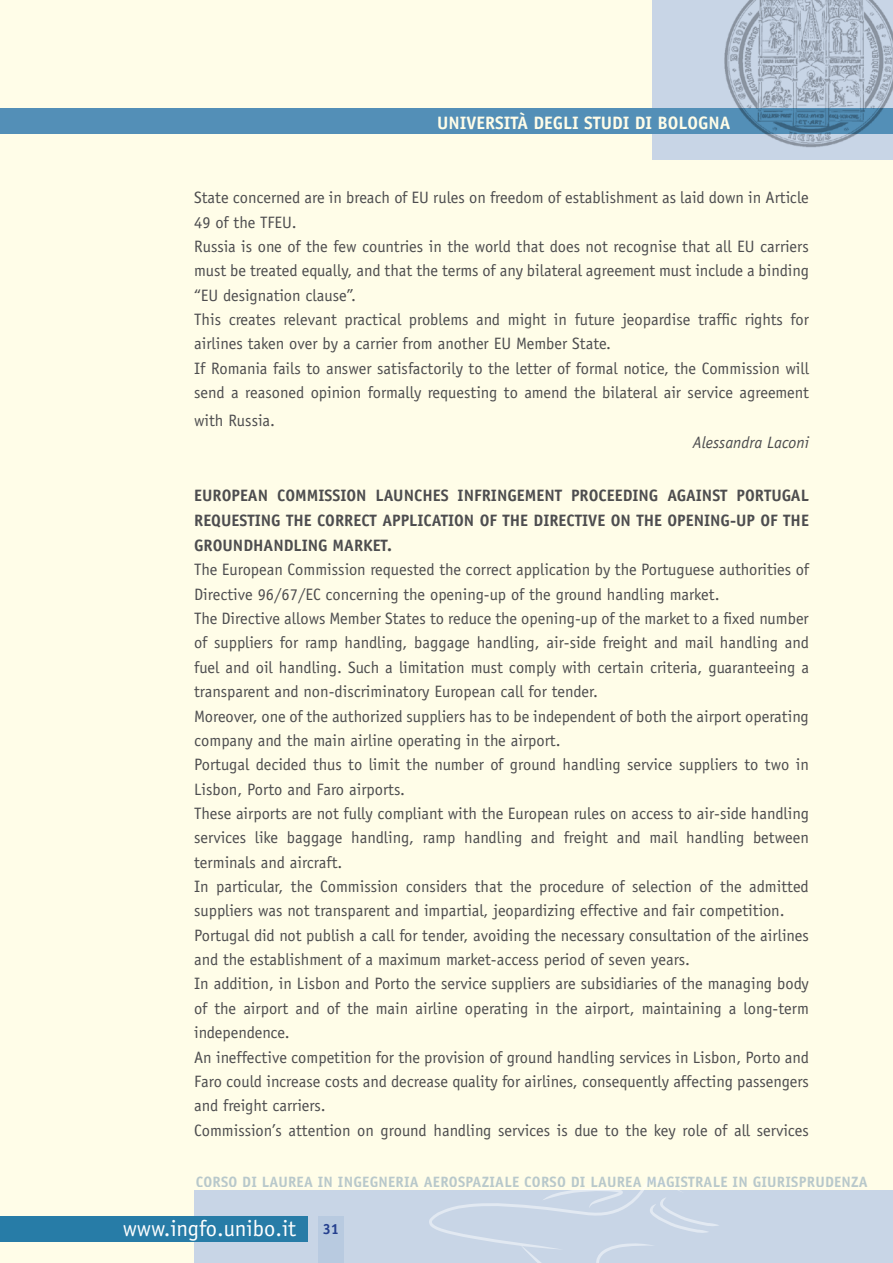
<style>
.page{position:relative;width:893px;height:1263px;background:#fffde8}
.page>*{position:absolute;margin:0;border:0;box-sizing:border-box;transform-origin:0 0}
.t1{font:22.5px "Officina Sans Std";color:#fff}
.t2{font:700 18px "Officina Sans Std";color:#fffde8}
.t3{font:16.5px/24.3px "Officina Sans Std";color:#4d4d4f}
.t4{font:700 16.5px "Officina Sans Std";color:#4d4d4f}
.t5{font:italic 16.5px "Officina Sans Std";color:#4d4d4f}
.t6{font:700 15px "Officina Sans Std";letter-spacing:.015em;color:#b8cae0}
.t7{font:700 14.7px "Officina Sans Std";color:#25408f}
</style>
<div class="page">
<div style="left:194px;top:1191px;width:699px;height:72px;background:#c8d5e6"></div>
<svg style="left:428px;top:1180px;width:292px;height:83px"></svg>
<div style="left:652px;top:0;width:241px;height:159px;background:#c8d5e6"></div>
<div style="left:0;top:1216px;width:307px;height:26px;background:#277ca7"></div>
<div style="left:318px;top:1216px;width:25px;height:47px;background:#b8cae0"></div>
<div style="left:0;top:108px;width:893px;height:26px;background:#538fb7"></div>
<img style="left:724px;top:0;width:169px;height:148px">
<p class="t2" style="left:437px;top:111px;width:295px">UNIVERSITÀ DEGLI STUDI DI BOLOGNA</p>
<p class="t3" style="left:194px;top:186px;width:616px">State concerned are in breach of EU rules on freedom of establishment as laid down in Article 49 of the TFEU.<br>Russia is one of the few countries in the world that does not recognise that all EU carriers must be treated equally, and that the terms of any bilateral agreement must include a binding “EU designation clause”.<br>This creates relevant practical problems and might in future jeopardise traffic rights for airlines taken over by a carrier from another EU Member State.<br>If Romania fails to answer satisfactorily to the letter of formal notice, the Commission will send a reasoned opinion formally requesting to amend the bilateral air service agreement</p>
<p class="t3" style="left:194px;top:408px;width:82px">with Russia.</p>
<p class="t5" style="left:693px;top:433px;width:118px">Alessandra Laconi</p>
<p class="t4" style="left:194px;top:485px;width:18px">EUROPEAN</p>
<p class="t4" style="left:277px;top:485px;width:19px">COMMISSION</p>
<p class="t4" style="left:376px;top:485px;width:10px">LAUNCHES</p>
<p class="t4" style="left:458px;top:485px;width:10px">INFRINGEMENT</p>
<p class="t4" style="left:571px;top:485px;width:10px">PROCEEDING</p>
<p class="t4" style="left:667px;top:485px;width:10px">AGAINST</p>
<p class="t4" style="left:736px;top:485px;width:19px">PORTUGAL</p>
<p class="t4" style="left:194px;top:510px;width:37px">REQUESTING</p>
<p class="t4" style="left:286px;top:510px;width:10px">THE</p>
<p class="t4" style="left:317px;top:510px;width:10px">CORRECT</p>
<p class="t4" style="left:382px;top:510px;width:10px">APPLICATION</p>
<p class="t4" style="left:480px;top:510px;width:33px">OF THE</p>
<p class="t4" style="left:534px;top:510px;width:19px">DIRECTIVE</p>
<p class="t4" style="left:611px;top:510px;width:35px">ON THE</p>
<p class="t4" style="left:667px;top:510px;width:10px">OPENING</p>
<p class="t4" style="left:730px;top:510px;width:63px">-UPOFTHE</p>
<p class="t4" style="left:194px;top:535px;width:11px">GROUNDHANDLING</p>
<p class="t4" style="left:333px;top:535px;width:11px">MAR</p>
<p class="t4" style="left:363px;top:535px;width:30px">KET.</p>
<p class="t3" style="left:194px;top:558px;width:616px">The European Commission requested the correct application by the Portuguese authorities of Directive 96/67/EC concerning the opening-up of the ground handling market.<br>The Directive allows Member States to reduce the opening-up of the market to a fixed number of suppliers for ramp handling, baggage handling, air-side freight and mail handling and fuel and oil handling. Such a limitation must comply with certain criteria, guaranteeing a transparent and non-discriminatory European call for tender.<br>Moreover, one of the authorized suppliers has to be independent of both the airport operating company and the main airline operating in the airport.<br>Portugal decided thus to limit the number of ground handling service suppliers to two in Lisbon, Porto and Faro airports.<br>These airports are not fully compliant with the European rules on access to air-side handling services like baggage handling, ramp handling and freight and mail handling between terminals and aircraft.<br>In particular, the Commission considers that the procedure of selection of the admitted suppliers was not transparent and impartial, jeopardizing effective and fair competition.<br>Portugal did not publish a call for tender, avoiding the necessary consultation of the airlines and the establishment of a maximum market-access period of seven years.<br>In addition, in Lisbon and Porto the service suppliers are subsidiaries of the managing body of the airport and of the main airline operating in the airport, maintaining a long-term independence.<br>An ineffective competition for the provision of ground handling services in Lisbon, Porto and Faro could increase costs and decrease quality for airlines, consequently affecting passengers and freight carriers.<br>Commission’s attention on ground handling services is due to the key role of all services</p>
<p class="t6" style="left:196px;top:1172px;width:674px">CORSO DI LAUREA IN INGEGNERIA AEROSPAZIALE CORSO DI LAUREA MAGISTRALE IN GIURISPRUDENZA</p>
<p class="t7" style="left:323px;top:1220px;width:18px">31</p>
<h1 class="t1" style="left:123px;top:1215px;width:175px">www.ingfo.unibo.it</h1>
</div>
